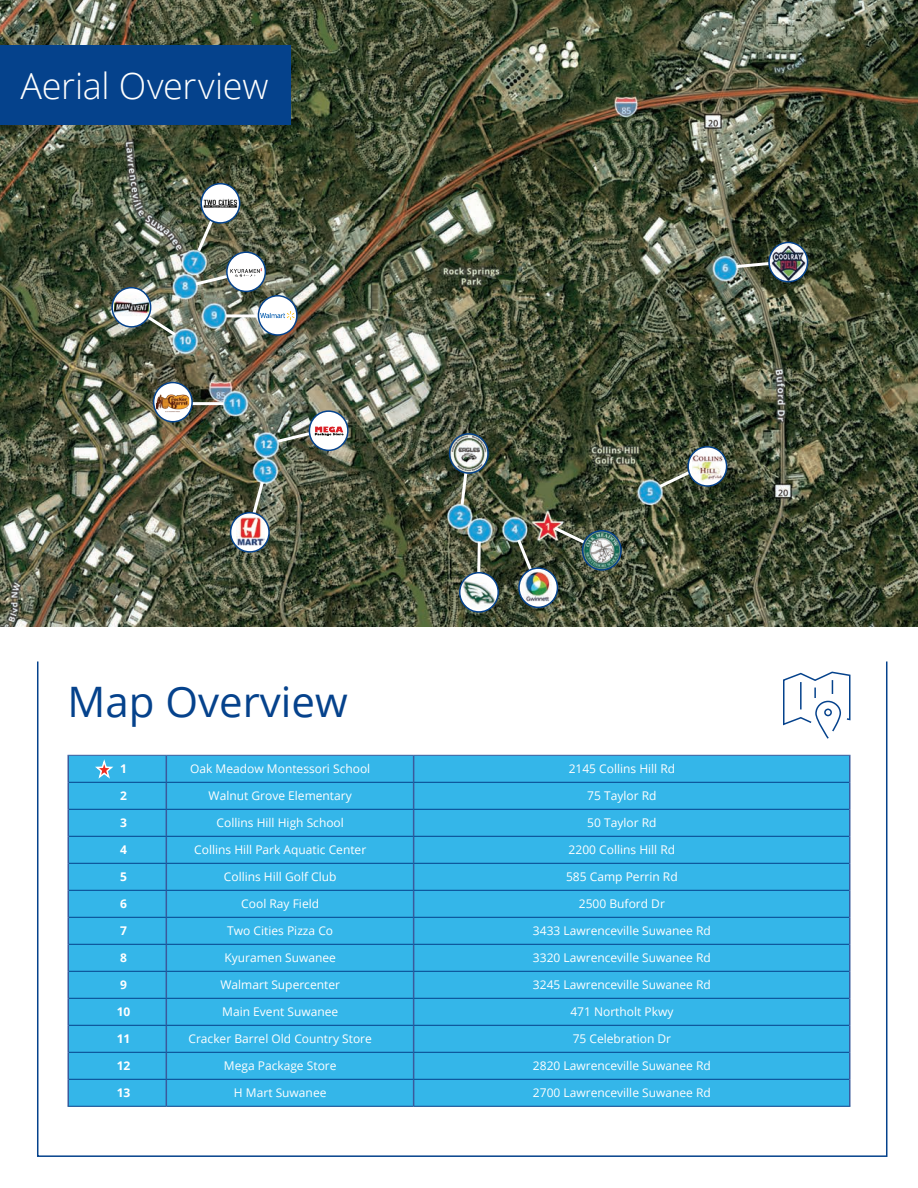
<style>
.page{position:relative;width:918px;height:1188px;background:#fff}
.page>*{position:absolute;margin:0;border:0;box-sizing:border-box;transform-origin:0 0}
.t1{font:42px "Open Sans";color:#05428c}
.t2{font:300 36px "Open Sans";letter-spacing:-.005em;color:#fff}
.t3{font:12px "Open Sans";color:#fff}
.t4{font:700 12px "Open Sans";color:#fff}
</style>
<div class="page">
<img style="left:0;top:0;width:918px;height:627px">
<div style="left:69px;top:756px;width:780px;height:350px;background:#34b6e9"></div>
<hr style="left:68px;top:755px;width:98px;height:1px;background:#3a5a9c">
<svg style="left:68px;top:756px;width:1px;height:350px"></svg>
<hr style="left:69px;top:782px;width:97px;height:1px;background:#05428c">
<hr style="left:69px;top:809px;width:97px;height:1px;background:#05428c">
<hr style="left:69px;top:836px;width:97px;height:1px;background:#05428c">
<hr style="left:69px;top:863px;width:97px;height:1px;background:#05428c">
<hr style="left:69px;top:890px;width:97px;height:1px;background:#05428c">
<hr style="left:69px;top:917px;width:97px;height:1px;background:#05428c">
<hr style="left:69px;top:944px;width:97px;height:1px;background:#05428c">
<hr style="left:69px;top:971px;width:97px;height:1px;background:#05428c">
<hr style="left:69px;top:998px;width:97px;height:1px;background:#05428c">
<hr style="left:69px;top:1025px;width:97px;height:1px;background:#05428c">
<hr style="left:69px;top:1052px;width:97px;height:1px;background:#05428c">
<hr style="left:69px;top:1079px;width:97px;height:1px;background:#05428c">
<hr style="left:68px;top:1106px;width:98px;height:1px;background:#05428c">
<hr style="left:166px;top:755px;width:248px;height:1px;background:#3a5a9c">
<svg style="left:166px;top:756px;width:1px;height:350px"></svg>
<hr style="left:166px;top:782px;width:248px;height:1px;background:#05428c">
<hr style="left:166px;top:809px;width:248px;height:1px;background:#05428c">
<hr style="left:166px;top:836px;width:248px;height:1px;background:#05428c">
<hr style="left:166px;top:863px;width:248px;height:1px;background:#05428c">
<hr style="left:166px;top:890px;width:248px;height:1px;background:#05428c">
<hr style="left:166px;top:917px;width:248px;height:1px;background:#05428c">
<hr style="left:166px;top:944px;width:248px;height:1px;background:#05428c">
<hr style="left:166px;top:971px;width:248px;height:1px;background:#05428c">
<hr style="left:166px;top:998px;width:248px;height:1px;background:#05428c">
<hr style="left:166px;top:1025px;width:248px;height:1px;background:#05428c">
<hr style="left:166px;top:1052px;width:248px;height:1px;background:#05428c">
<hr style="left:166px;top:1079px;width:248px;height:1px;background:#05428c">
<hr style="left:166px;top:1106px;width:248px;height:1px;background:#05428c">
<hr style="left:414px;top:755px;width:436px;height:1px;background:#3a5a9c">
<svg style="left:413px;top:756px;width:1px;height:350px"></svg>
<svg style="left:849px;top:756px;width:1px;height:350px"></svg>
<hr style="left:414px;top:782px;width:435px;height:1px;background:#05428c">
<hr style="left:414px;top:809px;width:435px;height:1px;background:#05428c">
<hr style="left:414px;top:836px;width:435px;height:1px;background:#05428c">
<hr style="left:414px;top:863px;width:435px;height:1px;background:#05428c">
<hr style="left:414px;top:890px;width:435px;height:1px;background:#05428c">
<hr style="left:414px;top:917px;width:435px;height:1px;background:#05428c">
<hr style="left:414px;top:944px;width:435px;height:1px;background:#05428c">
<hr style="left:414px;top:971px;width:435px;height:1px;background:#05428c">
<hr style="left:414px;top:998px;width:435px;height:1px;background:#05428c">
<hr style="left:414px;top:1025px;width:435px;height:1px;background:#05428c">
<hr style="left:414px;top:1052px;width:435px;height:1px;background:#05428c">
<hr style="left:414px;top:1079px;width:435px;height:1px;background:#05428c">
<hr style="left:414px;top:1106px;width:436px;height:1px;background:#05428c">
<svg style="left:783px;top:671px;width:68px;height:68px"></svg>
<svg style="left:93px;top:760px;width:22px;height:21px"></svg>
<svg style="left:195px;top:217px;width:20px;height:38px"></svg>
<svg style="left:459px;top:470px;width:10px;height:38px"></svg>
<img style="left:450px;top:434px;width:38px;height:39px;border-radius:19px">
<div style="left:449px;top:433px;width:40px;height:41px;border:2px solid #05428c;border-radius:50%"></div>
<svg style="left:476px;top:539px;width:6px;height:33px"></svg>
<svg style="left:460px;top:573px;width:38px;height:39px"></svg>
<img style="left:460px;top:577px;width:38px;height:32px">
<div style="left:459px;top:572px;width:40px;height:41px;border:2px solid #05428c;border-radius:50%"></div>
<svg style="left:551px;top:524px;width:37px;height:22px"></svg>
<svg style="left:515px;top:536px;width:20px;height:38px"></svg>
<svg style="left:519px;top:568px;width:38px;height:39px"></svg>
<img style="left:519px;top:572px;width:38px;height:29px">
<div style="left:518px;top:567px;width:40px;height:41px;border:2px solid #05428c;border-radius:50%"></div>
<svg style="left:656px;top:468px;width:37px;height:22px"></svg>
<svg style="left:688px;top:447px;width:39px;height:39px"></svg>
<img style="left:692px;top:451px;width:31px;height:31px">
<div style="left:687px;top:446px;width:40px;height:41px;border:2px solid #05428c;border-radius:50%"></div>
<svg style="left:733px;top:260px;width:36px;height:10px"></svg>
<div style="left:769px;top:242px;width:39px;height:40px;background:#0d3f73;border-radius:50%"></div>
<img style="left:769px;top:244px;width:39px;height:38px">
<div style="left:768px;top:242px;width:40px;height:40px;border:2px solid #05428c;border-radius:50%"></div>
<img style="left:583px;top:531px;width:38px;height:39px;border-radius:19px">
<div style="left:582px;top:530px;width:40px;height:41px;border:2px solid #05428c;border-radius:50%"></div>
<svg style="left:193px;top:273px;width:38px;height:15px"></svg>
<div style="left:227px;top:252px;width:38px;height:39px;background:#fff;border-radius:50%"></div>
<img style="left:230px;top:268px;width:32px;height:9px">
<div style="left:226px;top:251px;width:40px;height:41px;border:2px solid #05428c;border-radius:50%"></div>
<hr style="left:226px;top:314px;width:32px;height:3px;background:#fff">
<div style="left:258px;top:296px;width:39px;height:39px;background:#fff;border-radius:50%"></div>
<img style="left:261px;top:312px;width:33px;height:8px">
<div style="left:258px;top:295px;width:40px;height:41px;border:2px solid #05428c;border-radius:50%"></div>
<svg style="left:144px;top:313px;width:35px;height:26px"></svg>
<svg style="left:112px;top:288px;width:39px;height:39px"></svg>
<img style="left:114px;top:293px;width:35px;height:28px">
<div style="left:111px;top:287px;width:40px;height:41px;border:2px solid #05428c;border-radius:50%"></div>
<hr style="left:192px;top:402px;width:32px;height:3px;background:#fff">
<div style="left:154px;top:383px;width:38px;height:39px;background:#fff;border-radius:50%"></div>
<img style="left:156px;top:395px;width:33px;height:17px">
<div style="left:153px;top:382px;width:40px;height:40px;border:2px solid #05428c;border-radius:50%"></div>
<svg style="left:275px;top:430px;width:38px;height:15px"></svg>
<svg style="left:309px;top:411px;width:39px;height:39px"></svg>
<img style="left:313px;top:415px;width:31px;height:31px">
<div style="left:309px;top:410px;width:40px;height:41px;border:2px solid #05428c;border-radius:50%"></div>
<svg style="left:250px;top:479px;width:16px;height:38px"></svg>
<svg style="left:231px;top:513px;width:38px;height:39px"></svg>
<img style="left:236px;top:517px;width:29px;height:29px">
<div style="left:230px;top:512px;width:40px;height:41px;border:2px solid #05428c;border-radius:50%"></div>
<img style="left:201px;top:184px;width:39px;height:39px;border-radius:19px">
<div style="left:200px;top:183px;width:40px;height:41px;border:2px solid #05428c;border-radius:50%"></div>
<div style="left:0;top:45px;width:291px;height:80px;background:#05428c"></div>
<h2 class="t2" style="left:20px;top:61px;width:250px">Aerial Overview</h2>
<h1 class="t1" style="left:68px;top:673px;width:282px">Map Overview</h1>
<p class="t4" style="left:120px;top:761px;width:8px">1</p>
<p class="t3" style="left:190px;top:761px;width:182px">Oak Meadow Montessori School</p>
<p class="t3" style="left:569px;top:761px;width:108px">2145 Collins Hill Rd</p>
<p class="t4" style="left:120px;top:788px;width:8px">2</p>
<p class="t3" style="left:209px;top:788px;width:145px">Walnut Grove Elementary</p>
<p class="t3" style="left:587px;top:788px;width:71px">75 Taylor Rd</p>
<p class="t4" style="left:120px;top:815px;width:8px">3</p>
<p class="t3" style="left:217px;top:815px;width:129px">Collins Hill High School</p>
<p class="t3" style="left:587px;top:815px;width:71px">50 Taylor Rd</p>
<p class="t4" style="left:120px;top:842px;width:8px">4</p>
<p class="t3" style="left:194px;top:842px;width:174px">Collins Hill Park Aquatic Center</p>
<p class="t3" style="left:569px;top:842px;width:108px">2200 Collins Hill Rd</p>
<p class="t4" style="left:120px;top:869px;width:8px">5</p>
<p class="t3" style="left:224px;top:869px;width:114px">Collins Hill Golf Club</p>
<p class="t3" style="left:566px;top:869px;width:113px">585 Camp Perrin Rd</p>
<p class="t4" style="left:120px;top:896px;width:8px">6</p>
<p class="t3" style="left:241px;top:896px;width:79px">Cool Ray Field</p>
<p class="t3" style="left:579px;top:896px;width:88px">2500 Buford Dr</p>
<p class="t4" style="left:120px;top:923px;width:8px">7</p>
<p class="t3" style="left:227px;top:923px;width:107px">Two Cities Pizza Co</p>
<p class="t3" style="left:533px;top:923px;width:179px">3433 Lawrenceville Suwanee Rd</p>
<p class="t4" style="left:120px;top:950px;width:8px">8</p>
<p class="t3" style="left:224px;top:950px;width:113px">Kyuramen Suwanee</p>
<p class="t3" style="left:533px;top:950px;width:179px">3320 Lawrenceville Suwanee Rd</p>
<p class="t4" style="left:120px;top:977px;width:8px">9</p>
<p class="t3" style="left:220px;top:977px;width:121px">Walmart Supercenter</p>
<p class="t3" style="left:533px;top:977px;width:179px">3245 Lawrenceville Suwanee Rd</p>
<p class="t4" style="left:117px;top:1004px;width:15px">10</p>
<p class="t3" style="left:222px;top:1004px;width:117px">Main Event Suwanee</p>
<p class="t3" style="left:570px;top:1004px;width:105px">471 Northolt Pkwy</p>
<p class="t4" style="left:117px;top:1031px;width:15px">11</p>
<p class="t3" style="left:189px;top:1031px;width:185px">Cracker Barrel Old Country Store</p>
<p class="t3" style="left:573px;top:1031px;width:100px">75 Celebration Dr</p>
<p class="t4" style="left:117px;top:1058px;width:15px">12</p>
<p class="t3" style="left:224px;top:1058px;width:114px">Mega Package Store</p>
<p class="t3" style="left:533px;top:1058px;width:179px">2820 Lawrenceville Suwanee Rd</p>
<p class="t4" style="left:117px;top:1085px;width:15px">13</p>
<p class="t3" style="left:234px;top:1085px;width:94px">H Mart Suwanee</p>
<p class="t3" style="left:533px;top:1085px;width:179px">2700 Lawrenceville Suwanee Rd</p>
</div>
